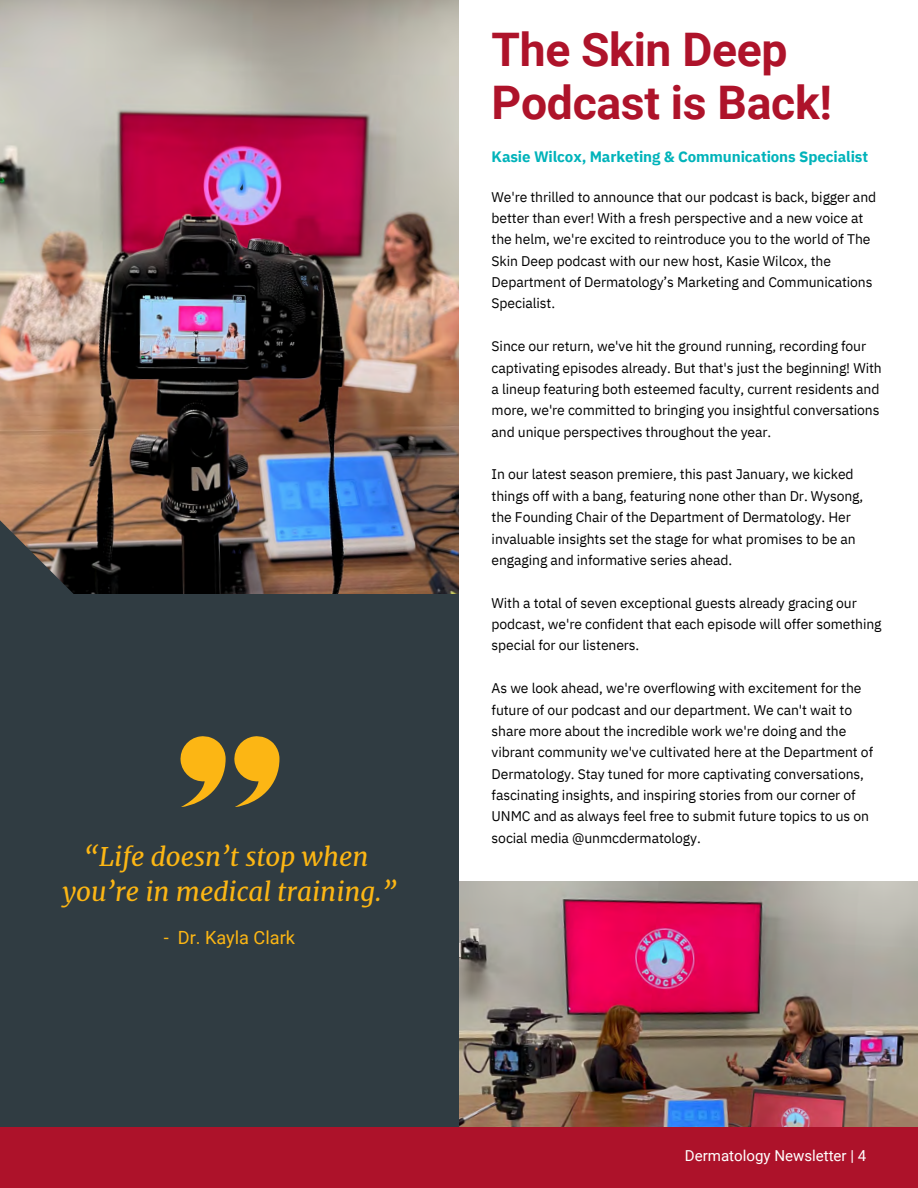
<style>
.page{position:relative;width:918px;height:1188px;background:#fff}
.page>*{position:absolute;margin:0;border:0;box-sizing:border-box;transform-origin:0 0}
.t1{font:700 46.2px/53.1px "Roboto";letter-spacing:-.005em;color:#ae132a}
.t2{font:italic 25.8px/35.5px "Merriweather";color:#fcb614;text-align:center}
.t3{font:18.15px "Roboto";color:#fcb614}
.t4{font:700 15.15px "IBM Plex Sans";letter-spacing:-.005em;color:#00b3ba}
.t5{font:15.15px "Roboto";color:#fff}
.t6{font:13.95px/21.3px "IBM Plex Sans";letter-spacing:-.005em;color:#000}
</style>
<div class="page">
<div style="left:0;top:1127px;width:918px;height:61px;background:#ad122a"></div>
<img style="left:0;top:0;width:459px;height:594px">
<div style="left:0;top:594px;width:459px;height:533px;background:#303c42"></div>
<svg style="left:0;top:520px;width:80px;height:74px;background:#564c45"></svg>
<svg style="left:180px;top:736px;width:46px;height:71px"></svg>
<svg style="left:234px;top:736px;width:45px;height:71px"></svg>
<img style="left:459px;top:881px;width:459px;height:245px">
<h2 class="t2" style="left:63px;top:839px;width:335px">“Life doesn’t stop when you’re in medical training.”</h2>
<h3 class="t3" style="left:164px;top:927px;width:133px">- Dr. Kayla Clark</h3>
<h1 class="t1" style="left:492px;top:24px;width:342px">The Skin Deep<br>Podcast is Back!</h1>
<p class="t4" style="left:492px;top:147px;width:378px">Kasie Wilcox, Marketing &amp; Communications Specialist</p>
<h4 class="t6" style="left:492px;top:186px;width:386px">We're thrilled to announce that our podcast is back, bigger and better than ever! With a fresh perspective and a new voice at the helm, we're excited to reintroduce you to the world of The Skin Deep podcast with our new host, Kasie Wilcox, the Department of Dermatology’s Marketing and Communications Specialist.</h4>
<p class="t6" style="left:492px;top:335px;width:392px">Since our return, we've hit the ground running, recording four captivating episodes already. But that's just the beginning! With a lineup featuring both esteemed faculty, current residents and more, we're committed to bringing you insightful conversations and unique perspectives throughout the year.</p>
<p class="t6" style="left:492px;top:464px;width:373px">In our latest season premiere, this past January, we kicked things off with a bang, featuring none other than Dr. Wysong, the Founding Chair of the Department of Dermatology. Her invaluable insights set the stage for what promises to be an engaging and informative series ahead.</p>
<p class="t6" style="left:492px;top:592px;width:392px">With a total of seven exceptional guests already gracing our podcast, we're confident that each episode will offer something special for our listeners.</p>
<p class="t6" style="left:492px;top:677px;width:383px">As we look ahead, we're overflowing with excitement for the future of our podcast and our department. We can't wait to share more about the incredible work we're doing and the vibrant community we've cultivated here at the Department of Dermatology. Stay tuned for more captivating conversations, fascinating insights, and inspiring stories from our corner of UNMC and as always feel free to submit future topics to us on social media @unmcdermatology.</p>
<p class="t5" style="left:685px;top:1147px;width:183px">Dermatology Newsletter | 4</p>
</div>
